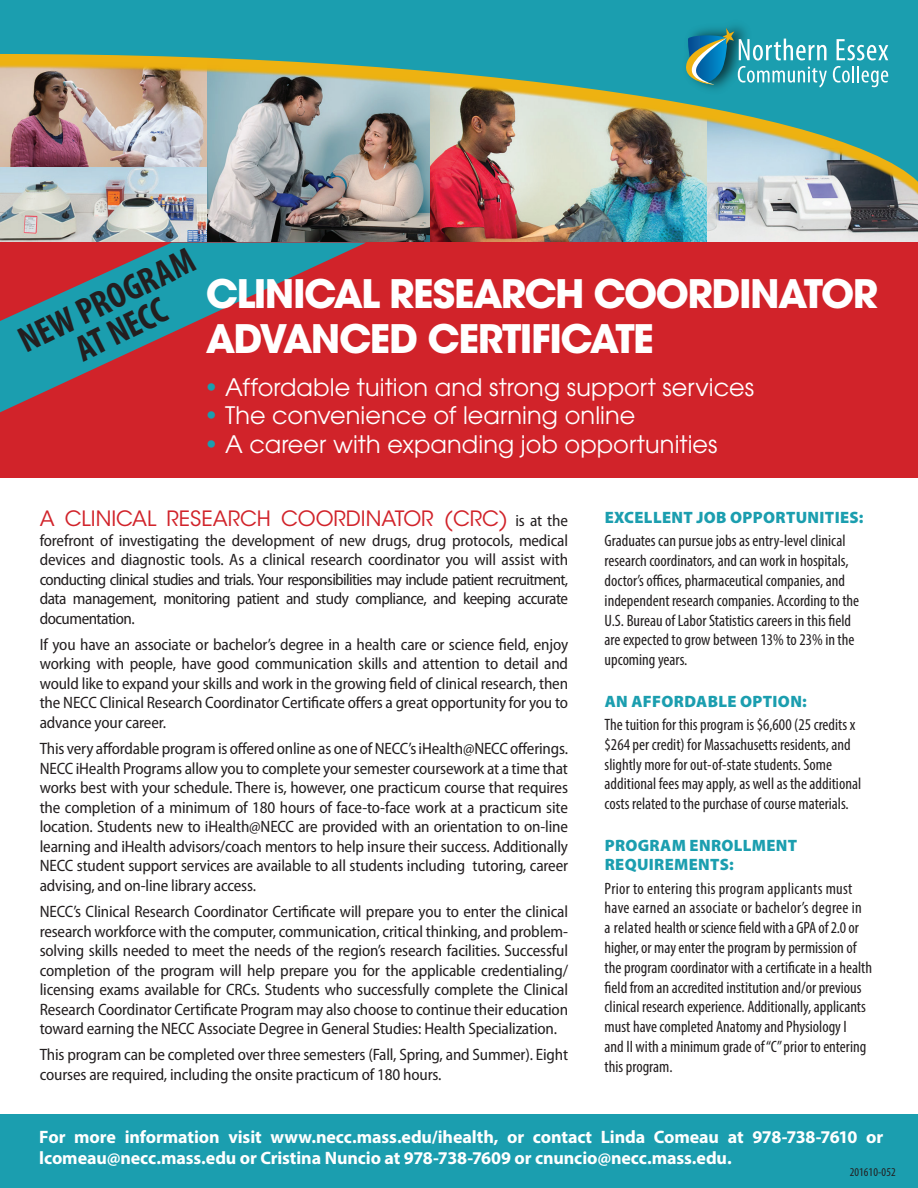
<style>
.page{position:relative;width:918px;height:1188px;background:#fff}
.page>*{position:absolute;margin:0;border:0;box-sizing:border-box;transform-origin:0 0}
.t1{font:700 39px/45px "Avant Garde";letter-spacing:-.04em;color:#fff}
.t2{font:700 39px "ITC Avant Garde Std";letter-spacing:-.04em;color:#fff}
.t3{font:700 condensed 36.75px/32.7px "Myriad Pro";color:#231f20;text-align:center}
.t4{font:24px "Avant Garde";letter-spacing:.005em;color:#fff}
.t5{font:21px "ITC Avant Garde Std";color:#d1232a}
.t6{font:700 18px/21.6px "Myriad Pro";letter-spacing:-.005em;color:#fff}
.t7{font:semi-condensed 16.5px/19.5px "Myriad Pro";letter-spacing:-.01em;color:#231f20;text-align:justify}
.t8{font:condensed 16.5px/19.8px "Myriad Pro";color:#231f20}
.t9{font:900 16.5px/19.8px "Myriad Pro";letter-spacing:.02em;color:#1b9eaf}
.t10{font:condensed 12px "Myriad Pro";letter-spacing:.01em;color:#231f20}
.s1{color:#1b9eaf}
.s2{font-family:"Myriad Pro";font-stretch:semi-condensed;font-size:16.5px;color:#231f20}
</style>
<div class="page">
<div style="left:1px;top:1114px;width:917px;height:74px;background:#1b9eaf"></div>
<img style="left:706px;top:211px;width:211px;height:32px">
<img style="left:430px;top:211px;width:276px;height:32px">
<img style="left:0;top:64px;width:208px;height:179px">
<img style="left:208px;top:211px;width:222px;height:32px">
<img style="left:1px;top:34px;width:916px;height:170px">
<div style="left:1px;top:0;width:916px;height:34px;background:#1b9eaf"></div>
<img style="left:678px;top:25px;width:79px;height:75px">
<svg style="left:837px;top:39px;width:51px;height:21px"></svg>
<svg style="left:679px;top:28px;width:148px;height:60px"></svg>
<svg style="left:833px;top:66px;width:55px;height:21px"></svg>
<div style="left:0;top:243px;width:918px;height:235px;background:#d1232a"></div>
<svg style="left:0;top:243px;width:365px;height:169px"></svg>
<h2 class="t3" style="left:13px;top:327px;width:193px;rotate:-26deg">New Program at necc</h2>
<h1 class="t1" style="left:206px;top:271px;width:674px">CLINICAL RESEARCH COORDINATOR<br>AD VANCED</h1>
<h1 class="t2" style="left:427px;top:313px;width:228px">CERTIFICATE</h1>
<h3 class="t4" style="left:204px;top:373px;width:552px"><span class="s1">•</span> Affordable tuition and strong support services</h3>
<h3 class="t4" style="left:204px;top:401px;width:433px"><span class="s1">•</span> The convenience of learning online</h3>
<h3 class="t4" style="left:204px;top:430px;width:515px"><span class="s1">•</span> A career with expanding job opportunities</h3>
<p class="t5" style="left:40px;top:506px;width:189px">A CLINICAL RESEARC</p>
<p class="t5" style="left:257px;top:506px;width:313px">H COORDINATOR (CRC) <span class="s2">is at the</span></p>
<p class="t7" style="left:40px;top:531px;width:530px">forefront of investigating the development of new drugs, drug protocols, medical devices and diagnostic tools. As a clinical research coordinator you will assist with conducting clinical studies and trials. Your responsibilities may include patient recruitment, data management, monitoring patient and study compliance, and keeping accurate documentation.</p>
<p class="t7" style="left:40px;top:635px;width:530px">If you have an associate or bachelor’s degree in a health care or science field, enjoy working with people, have good communication skills and attention to detail and would like to expand your skills and work in the growing field of clinical research, then the NECC Clinical Research Coordinator Certificate offers a great opportunity for you to advance your career.</p>
<p class="t7" style="left:40px;top:739px;width:530px">This very affordable program is offered online as one of NECC’s iHealth@NECC offerings.<br>NECC iHealth Programs allow you to complete your semester coursework at a time that works best with your schedule. There is, however, one practicum course that requires the completion of a minimum of 180 hours of face-to-face work at a practicum site location. Students new to iHealth@NECC are provided with an orientation to on-line learning and iHealth advisors/coach mentors to help insure their success. Additionally NECC student support services are available to all students including tutoring, career advising, and on-line library access.</p>
<p class="t7" style="left:40px;top:902px;width:530px">NECC’s Clinical Research Coordinator Certificate will prepare you to enter the clinical research workforce with the computer, communication, critical thinking, and problem&shy;solving skills needed to meet the needs of the region’s research facilities. Successful completion of the program will help prepare you for the applicable credentialing/ licensing exams available for CRCs. Students who successfully complete the Clinical Research Coordinator Certificate Program may also choose to continue their education toward earning the NECC Associate Degree in General Studies: Health Specialization.</p>
<p class="t7" style="left:40px;top:1045px;width:530px">This program can be completed over three semesters (Fall, Spring, and Summer). Eight courses are required, including the onsite practicum of 180 hours.</p>
<p class="t9" style="left:605px;top:508px;width:260px">EXCELLENT JOB OPPORTUNITIES:</p>
<p class="t8" style="left:605px;top:531px;width:256px">Graduates can pursue jobs as entry-level clinical research coordinators, and can work in hospitals, doctor’s offices, pharmaceutical companies, and independent research companies. According to the U.S. Bureau of Labor Statistics careers in this field are expected to grow between 13% to 23% in the upcoming years.</p>
<p class="t9" style="left:605px;top:691px;width:204px">AN AFFORDABLE OPTION:</p>
<p class="t8" style="left:605px;top:714px;width:258px">The tuition for this program is $6,600 (25 credits x $264 per credit) for Massachusetts residents, and slightly more for out-of-state students. Some additional fees may apply, as well as the additional costs related to the purchase of course materials.</p>
<p class="t9" style="left:605px;top:835px;width:194px">PROGRAM ENROLLMENT<br>REQUIREMENTS:</p>
<p class="t8" style="left:605px;top:878px;width:269px">Prior to entering this program applicants must have earned an associate or bachelor’s degree in<br>a related health or science field with a GPA of 2.0 or higher, or may enter the program by permission of the program coordinator with a certificate in a health field from an accredited institution and/or previous clinical research experience. Additionally, applicants must have completed Anatomy and Physiology I<br>and II with a minimum grade of “C” prior to entering this program.</p>
<p class="t6" style="left:39px;top:1125px;width:846px">For more information visit www.necc.mass.edu/ihealth, or contact Linda Comeau at 978-738-7610 or lcomeau@necc.mass.edu or Cristina Nuncio at 978-738-7609 or cnuncio@necc.mass.edu.</p>
<p class="t10" style="left:850px;top:1165px;width:48px">201610-052</p>
</div>
